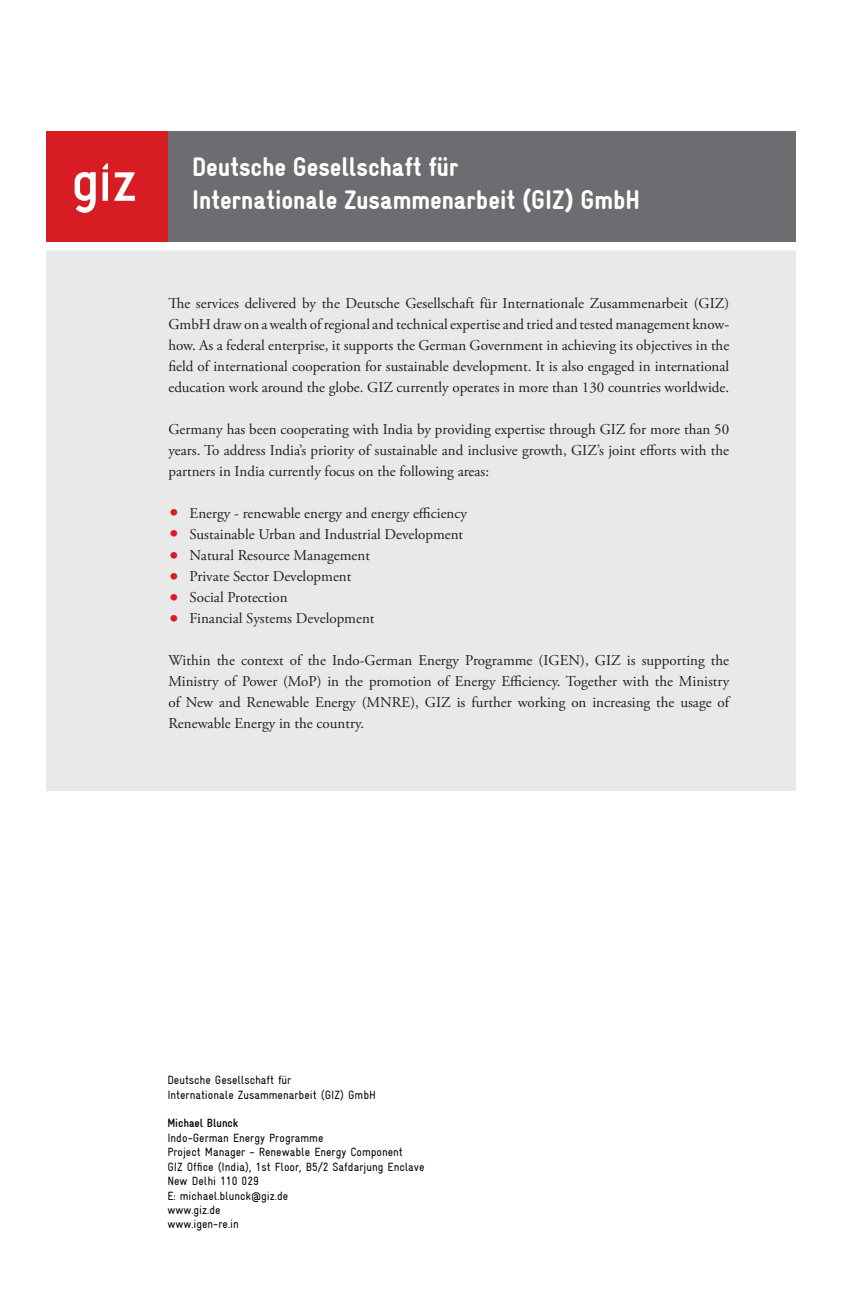
<style>
.page{position:relative;width:842px;height:1310px;background:#fff}
.page>*{position:absolute;margin:0;border:0;box-sizing:border-box;transform-origin:0 0}
.t1{font:900 condensed 27px/32.4px "Gravur";color:#fff}
.t2{font:24px "Adobe Garamond Pro";color:#d81c23}
.t3{font:15px/21px "Adobe Garamond Pro";color:#231f20;text-align:justify}
.t4{font:condensed 12px "Gravur";color:#000}
.t5{font:700 condensed 12px "Gravur";color:#000}
</style>
<div class="page">
<div style="left:46px;top:195px;width:749px;height:596px;background:#e9e9e9"></div>
<div style="left:46px;top:131px;width:749px;height:111px;background:#6c6d70"></div>
<div style="left:46px;top:131px;width:122px;height:111px;background:#d81c23"></div>
<svg style="left:75px;top:172px;width:21px;height:41px"></svg>
<svg style="left:114px;top:172px;width:21px;height:29px"></svg>
<svg style="left:103px;top:163px;width:5px;height:38px"></svg>
<div style="left:0;top:242px;width:842px;height:8px;background:#fff"></div>
<p class="t1" style="left:192px;top:151px;width:449px">Deutsche Gesellschaft für<br>Internationale Zusammenarbeit (GIZ) GmbH</p>
<p class="t3" style="left:168px;top:293px;width:562px">The services delivered by the Deutsche Gesellschaft für Internationale Zusammenarbeit (GIZ)<br>GmbH draw on a wealth of regional and technical expertise and tried and tested management know&shy;how. As a federal enterprise, it supports the German Government in achieving its objectives in the field of international cooperation for sustainable development. It is also engaged in international education work around the globe. GIZ currently operates in more than 130 countries worldwide.</p>
<p class="t3" style="left:168px;top:419px;width:562px">Germany has been cooperating with India by providing expertise through GIZ for more than 50 years. To address India’s priority of sustainable and inclusive growth, GIZ’s joint efforts with the partners in India currently focus on the following areas:</p>
<p class="t3" style="left:190px;top:503px;width:279px">Energy - renewable energy and energy efficiency</p>
<p class="t3" style="left:190px;top:524px;width:275px">Sustainable Urban and Industrial Development</p>
<p class="t3" style="left:190px;top:545px;width:182px">Natural Resource Management</p>
<p class="t3" style="left:190px;top:566px;width:163px">Private Sector Development</p>
<p class="t3" style="left:190px;top:587px;width:99px">Social Protection</p>
<p class="t3" style="left:190px;top:608px;width:186px">Financial Systems Development</p>
<p class="t3" style="left:168px;top:650px;width:562px">Within the context of the Indo-German Energy Programme (IGEN), GIZ is supporting the Ministry of Power (MoP) in the promotion of Energy Efficiency. Together with the Ministry of New and Renewable Energy (MNRE), GIZ is further working on increasing the usage of Renewable Energy in the country.</p>
<p class="t2" style="left:168px;top:498px;width:12px">•</p>
<p class="t2" style="left:168px;top:519px;width:12px">•</p>
<p class="t2" style="left:168px;top:540px;width:12px">•</p>
<p class="t2" style="left:168px;top:561px;width:12px">•</p>
<p class="t2" style="left:168px;top:582px;width:12px">•</p>
<p class="t2" style="left:168px;top:603px;width:12px">•</p>
<p class="t4" style="left:167px;top:1073px;width:126px">Deutsche Gesellschaft für</p>
<p class="t4" style="left:167px;top:1087px;width:210px">Internationale Zusammenarbeit (GIZ) GmbH</p>
<p class="t5" style="left:167px;top:1116px;width:72px">Michael Blunck</p>
<p class="t4" style="left:167px;top:1131px;width:158px">Indo-German Energy Programme</p>
<p class="t4" style="left:167px;top:1145px;width:237px">Project Manager - Renewable Energy Component</p>
<p class="t4" style="left:167px;top:1159px;width:259px">GIZ Office (India), 1st Floor, B5/2 Safdarjung Enclave</p>
<p class="t4" style="left:167px;top:1174px;width:93px">New Delhi 110 029</p>
<p class="t4" style="left:167px;top:1188px;width:122px">E: michael.blunck@giz.de</p>
<p class="t4" style="left:167px;top:1203px;width:55px">www.giz.de</p>
<p class="t4" style="left:167px;top:1217px;width:73px">www.igen-re.in</p>
</div>
